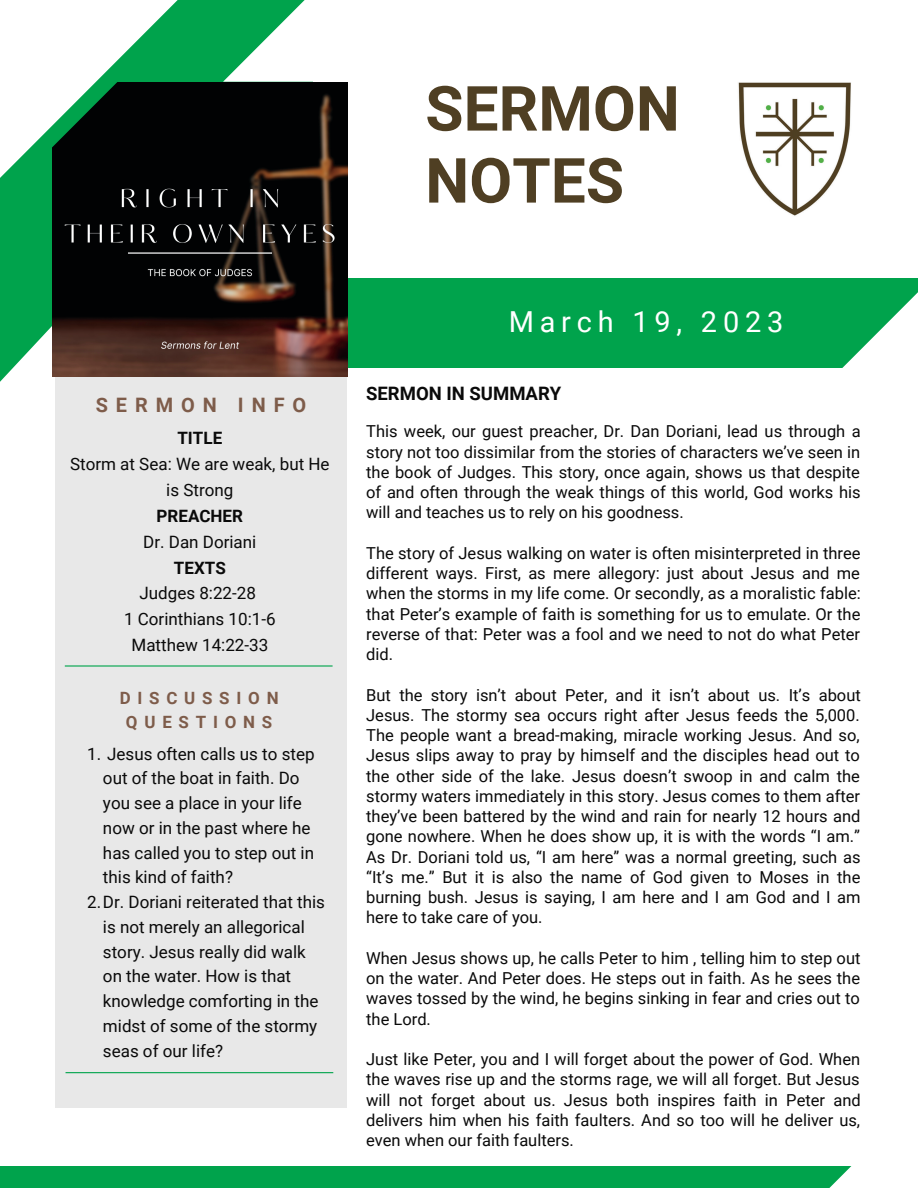
<style>
.page{position:relative;width:918px;height:1188px;background:#fff}
.page>*{position:absolute;margin:0;border:0;box-sizing:border-box;transform-origin:0 0}
.t1{font:700 62.25px/72px "Roboto";color:#4f3f23}
.t2{font:28.95px "Roboto";letter-spacing:.2em;color:#fff}
.t3{font:700 19.95px "Roboto";letter-spacing:.4em;color:#7e5c4a}
.t4{font:700 18.45px "Roboto";color:#0a0a0a}
.t5{font:16.95px/25.8px "Roboto";color:#0a0a0a;text-align:center}
.t6{font:700 16.95px/23.7px "Roboto";letter-spacing:.4em;color:#7e5c4a;text-align:center}
.t7{font:700 16.95px "Roboto";color:#0a0a0a}
.t8{font:16.5px/20.2px "Roboto";color:#0a0a0a;text-align:justify}
</style>
<div class="page">
<div style="left:0;top:0;width:313px;height:508px;background:#00a34c"></div>
<div style="left:55px;top:92px;width:291px;height:1016px;background:#e8e8e8"></div>
<svg style="left:0;top:323px;width:55px;height:185px;fill:#fff"></svg>
<svg style="left:223px;top:0;width:90px;height:82px;fill:#fff"></svg>
<div style="left:285px;top:278px;width:633px;height:89px;background:#00a34c"></div>
<img style="left:53px;top:82px;width:294px;height:295px">
<div style="left:0;top:1166px;width:914px;height:22px;background:#00a34c"></div>
<svg style="left:829px;top:1166px;width:85px;height:22px;background:#dcf2e6"></svg>
<svg style="left:805px;top:292px;width:113px;height:76px"></svg>
<hr style="left:66px;top:1072px;width:267px;height:1px;background:#00a34c">
<hr style="left:65px;top:665px;width:268px;height:2px;background:#00a34c">
<svg style="left:0;top:0;width:178px;height:178px"></svg>
<img style="left:738px;top:82px;width:113px;height:134px">
<h1 class="t1" style="left:425px;top:73px;width:256px">SERMON<br>NOTES</h1>
<p class="t3" style="left:96px;top:393px;width:212px">SERMON INFO</p>
<p class="t7" style="left:177px;top:429px;width:46px">TITLE</p>
<p class="t5" style="left:70px;top:451px;width:261px">Storm at Sea: We are weak, but He is Strong</p>
<p class="t7" style="left:157px;top:506px;width:88px">PREACHER</p>
<p class="t5" style="left:143px;top:529px;width:115px">Dr. Dan Doriani</p>
<p class="t7" style="left:174px;top:558px;width:53px">TEXTS</p>
<p class="t5" style="left:124px;top:581px;width:153px">Judges 8:22-28<br>1 Corinthians 10:1-6<br>Matthew 14:22-33</p>
<p class="t6" style="left:120px;top:686px;width:160px">DISCUSSION<br>QUESTIONS</p>
<p class="t5" style="left:87px;top:741px;width:229px">1. Jesus often calls us to step</p>
<p class="t5" style="left:103px;top:766px;width:198px">out of the boat in faith. Do</p>
<p class="t5" style="left:103px;top:790px;width:200px">you see a place in your life</p>
<p class="t5" style="left:103px;top:815px;width:209px">now or in the past where he</p>
<p class="t5" style="left:103px;top:840px;width:213px">has called you to step out in</p>
<p class="t5" style="left:103px;top:865px;width:132px">this kind of faith?</p>
<p class="t5" style="left:87px;top:889px;width:239px">2.Dr. Doriani reiterated that this</p>
<p class="t5" style="left:103px;top:914px;width:203px">is not merely an allegorical</p>
<p class="t5" style="left:103px;top:939px;width:204px">story. Jesus really did walk</p>
<p class="t5" style="left:103px;top:964px;width:190px">on the water. How is that</p>
<p class="t5" style="left:103px;top:988px;width:217px">knowledge comforting in the</p>
<p class="t5" style="left:103px;top:1013px;width:216px">midst of some of the stormy</p>
<p class="t5" style="left:103px;top:1038px;width:122px">seas of our life?</p>
<h2 class="t2" style="left:509px;top:305px;width:276px">March 19, 2023</h2>
<p class="t4" style="left:366px;top:383px;width:197px">SERMON IN SUMMARY</p>
<p class="t8" style="left:366px;top:422px;width:496px">This week, our guest preacher, Dr. Dan Doriani, lead us through a story not too dissimilar from the stories of characters we’ve seen in the book of Judges. This story, once again, shows us that despite of and often through the weak things of this world, God works his will and teaches us to rely on his goodness.</p>
<p class="t8" style="left:366px;top:543px;width:496px">The story of Jesus walking on water is often misinterpreted in three different ways. First, as mere allegory: just about Jesus and me when the storms in my life come. Or secondly, as a moralistic fable: that Peter’s example of faith is something for us to emulate. Or the reverse of that: Peter was a fool and we need to not do what Peter did.</p>
<p class="t8" style="left:366px;top:685px;width:496px">But the story isn’t about Peter, and it isn’t about us. It’s about Jesus. The stormy sea occurs right after Jesus feeds the 5,000.<br>The people want a bread-making, miracle working Jesus. And so, Jesus slips away to pray by himself and the disciples head out to the other side of the lake. Jesus doesn’t swoop in and calm the stormy waters immediately in this story. Jesus comes to them after they’ve been battered by the wind and rain for nearly 12 hours and gone nowhere. When he does show up, it is with the words “I am.” As Dr. Doriani told us, “I am here” was a normal greeting, such as “It’s me.” But it is also the name of God given to Moses in the burning bush. Jesus is saying, I am here and I am God and I am here to take care of you.</p>
<p class="t8" style="left:366px;top:948px;width:496px">When Jesus shows up, he calls Peter to him , telling him to step out on the water. And Peter does. He steps out in faith. As he sees the waves tossed by the wind, he begins sinking in fear and cries out to the Lord.</p>
<p class="t8" style="left:366px;top:1049px;width:496px">Just like Peter, you and I will forget about the power of God. When the waves rise up and the storms rage, we will all forget. But Jesus will not forget about us. Jesus both inspires faith in Peter and delivers him when his faith faulters. And so too will he deliver us, even when our faith faulters.</p>
</div>
